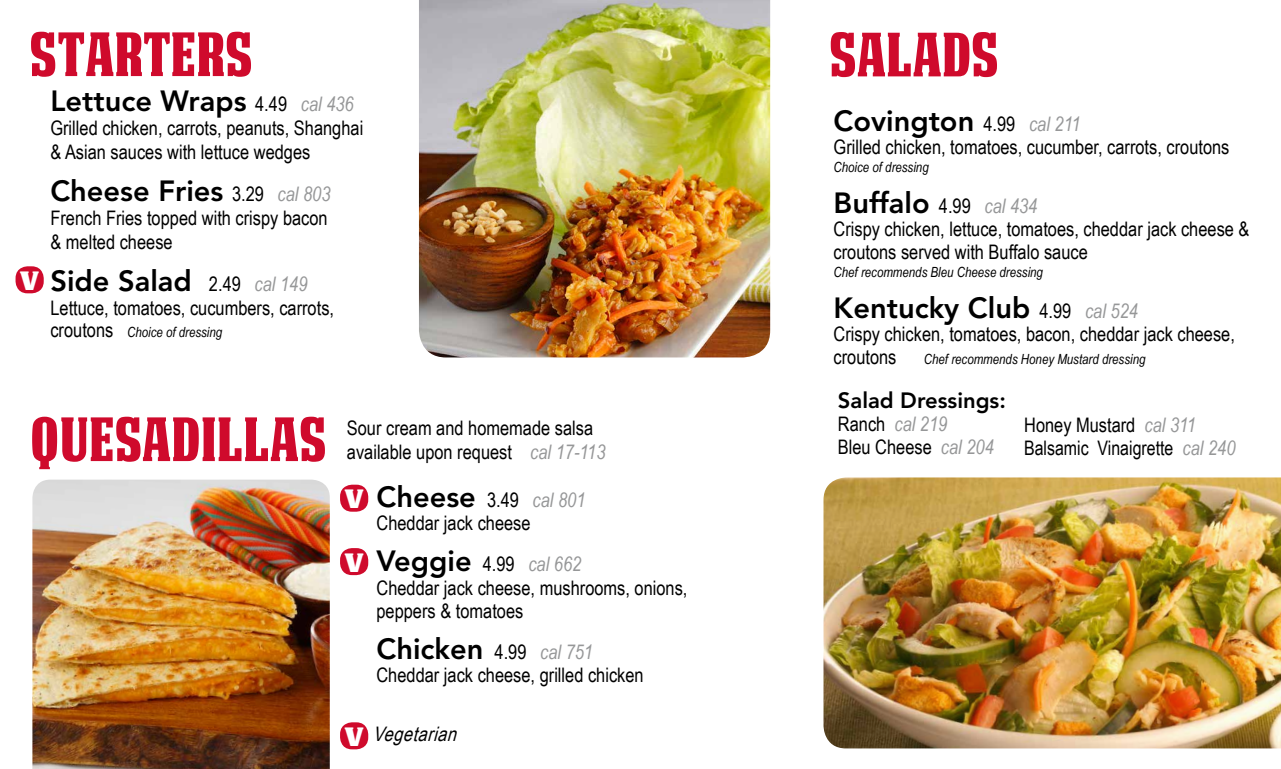
<style>
.page{position:relative;width:1281px;height:769px;background:#fff}
.page>*{position:absolute;margin:0;border:0;box-sizing:border-box;transform-origin:0 0}
.t1{font:60px "DEATHEMAACHNCV";color:#cf0a2c}
.t2{font:800 29px "Avenir LT Std";color:#000}
.t3{font:25.2px "DEATHEMAACHNCV";color:#fff;scale:1.67 1}
.t4{font:800 22px "Avenir LT Std";color:#000}
.t5{font:20px/23px "Arial Narrow";color:#000}
.t6{font:italic 20px "Arial Narrow";color:#000}
.t7{font:italic 14px "Arial Narrow";color:#000}
.s1{font-family:"Arial Narrow";font-weight:400;font-size:20px}
.s2{font-family:"Arial Narrow";font-weight:400;font-style:italic;font-size:20px;color:#969798}
.s3{font-style:normal;font-size:20px}
.s4{font-style:italic;color:#969798}
.s5{font-family:"DEATHEMAACHNCV";font-style:normal;font-size:25.2px;color:#fff}
</style>
<div class="page">
<img style="left:823px;top:477px;width:457px;height:271px">
<img style="left:32px;top:479px;width:298px;height:289px">
<img style="left:419px;top:0;width:351px;height:357px">
<div style="left:16px;top:266px;width:28px;height:27px;background:#cf0a2c;border-radius:12px"></div>
<div style="left:340px;top:484px;width:28px;height:27px;background:#cf0a2c;border-radius:12px"></div>
<div style="left:340px;top:548px;width:28px;height:27px;background:#cf0a2c;border-radius:12px"></div>
<div style="left:340px;top:722px;width:28px;height:27px;background:#cf0a2c;border-radius:12px"></div>
<h1 class="t1" style="left:30px;top:20px;width:224px">STARTERS</h1>
<p class="t3" style="left:19px;top:266px;width:14px">V</p>
<h2 class="t2" style="left:50px;top:84px;width:305px">Lettuce Wraps <span class="s1">4.49</span> <span class="s2">cal 436</span></h2>
<p class="t5" style="left:50px;top:115px;width:314px;line-height:24px">Grilled chicken, carrots, peanuts, Shanghai &amp; Asian sauces with lettuce wedges</p>
<h2 class="t2" style="left:50px;top:174px;width:281px">Cheese Fries <span class="s1">3.29</span> <span class="s2">cal 803</span></h2>
<p class="t5" style="left:50px;top:205px;width:279px;line-height:24px">French Fries topped with crispy bacon &amp; melted cheese</p>
<h2 class="t2" style="left:50px;top:264px;width:258px">Side Salad <span class="s1">2.49</span> <span class="s2">cal 149</span></h2>
<p class="t5" style="left:50px;top:296px;width:285px">Lettuce, tomatoes, cucumbers, carrots,</p>
<p class="t7" style="left:50px;top:322px;width:173px"><span class="s3">croutons</span> Choice of dressing</p>
<h1 class="t1" style="left:30px;top:404px;width:297px">QUESADILLAS</h1>
<p class="t5" style="left:347px;top:415px;width:260px;line-height:24px">Sour cream and homemade salsa available upon request <span class="s4">cal 17-113</span></p>
<p class="t3" style="left:344px;top:484px;width:14px">V</p>
<p class="t3" style="left:344px;top:547px;width:14px">V</p>
<h2 class="t2" style="left:376px;top:480px;width:210px">Cheese <span class="s1">3.49</span> <span class="s2">cal 801</span></h2>
<p class="t5" style="left:376px;top:511px;width:156px">Cheddar jack cheese</p>
<h2 class="t2" style="left:376px;top:544px;width:206px">Veggie <span class="s1">4.99</span> <span class="s2">cal 662</span></h2>
<p class="t5" style="left:376px;top:575px;width:312px">Cheddar jack cheese, mushrooms, onions, peppers &amp; tomatoes</p>
<h2 class="t2" style="left:376px;top:631px;width:218px">Chicken <span class="s1">4.99</span> <span class="s2">cal 751</span></h2>
<p class="t5" style="left:376px;top:662px;width:269px">Cheddar jack cheese, grilled chicken</p>
<p class="t6" style="left:344px;top:719px;width:121px"><span class="s5">V</span> Vegetarian</p>
<h1 class="t1" style="left:829px;top:20px;width:170px">SALADS</h1>
<h2 class="t2" style="left:833px;top:104px;width:248px">Covington <span class="s1">4.99</span> <span class="s2">cal 211</span></h2>
<p class="t5" style="left:833px;top:135px;width:397px">Grilled chicken, tomatoes, cucumber, carrots, croutons</p>
<p class="t7" style="left:833px;top:157px;width:97px">Choice of dressing</p>
<h2 class="t2" style="left:833px;top:186px;width:205px">Buffalo <span class="s1">4.99</span> <span class="s2">cal 434</span></h2>
<p class="t5" style="left:833px;top:217px;width:417px">Crispy chicken, lettuce, tomatoes, cheddar jack cheese &amp; croutons served with Buffalo sauce</p>
<p class="t7" style="left:833px;top:262px;width:211px">Chef recommends Bleu Cheese dressing</p>
<h2 class="t2" style="left:833px;top:291px;width:306px">Kentucky Club <span class="s1">4.99</span> <span class="s2">cal 524</span></h2>
<p class="t5" style="left:833px;top:322px;width:403px">Crispy chicken, tomatoes, bacon, cheddar jack cheese, croutons</p>
<p class="t7" style="left:923px;top:349px;width:223px">Chef recommends Honey Mustard dressing</p>
<p class="t4" style="left:837px;top:387px;width:169px">Salad Dressings:</p>
<p class="t5" style="left:837px;top:412px;width:157px">Ranch <span class="s4">cal 219<br></span>Bleu Cheese <span class="s4">cal 204</span></p>
<p class="t5" style="left:1023px;top:412px;width:213px">Honey Mustard <span class="s4">cal 311<br></span>Balsamic Vinaigrette <span class="s4">cal 240</span></p>
</div>
